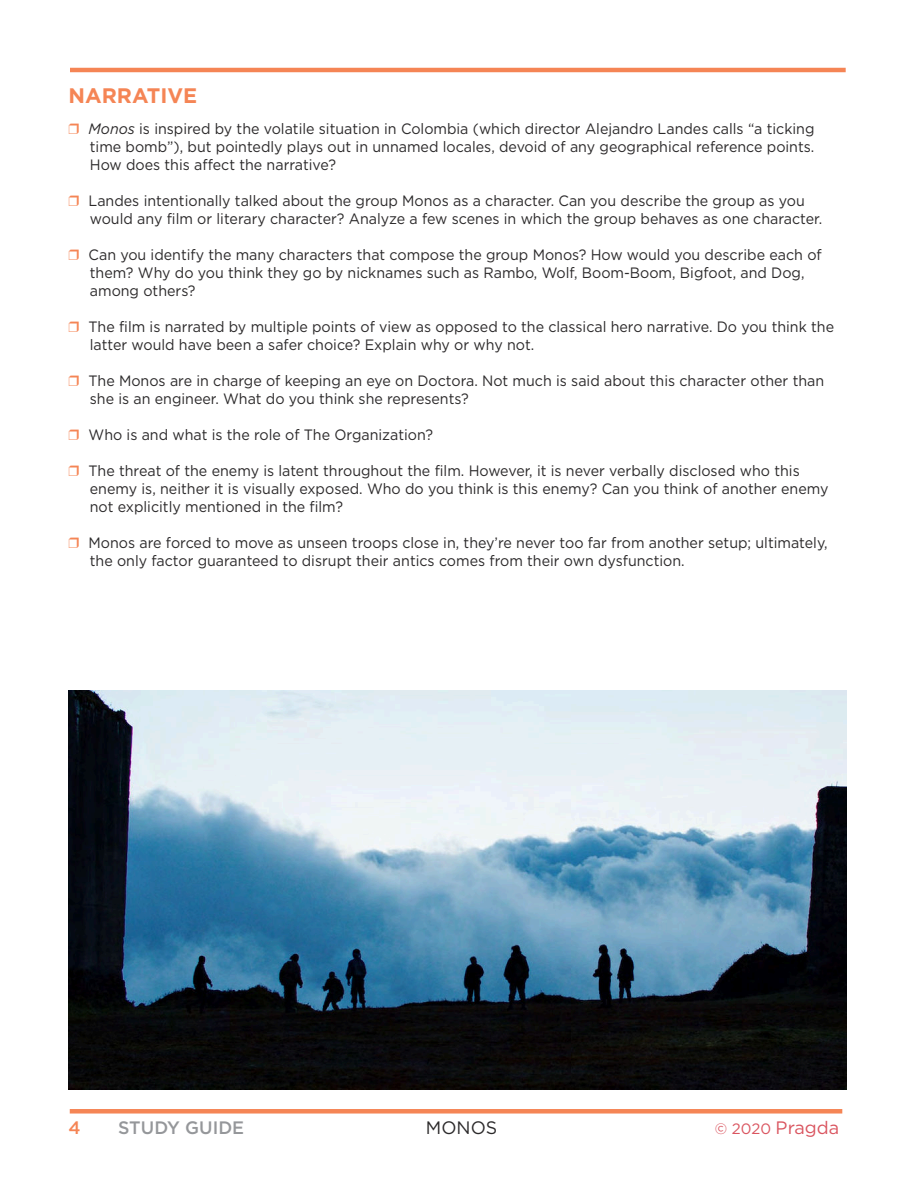
<style>
.page{position:relative;width:918px;height:1188px;background:#fff}
.page>*{position:absolute;margin:0;border:0;box-sizing:border-box;transform-origin:0 0}
.t1{font:700 21px "Gotham HTF";color:#f58555}
.t2{font:18px "Gotham HTF";color:#da5560}
.t3{font:500 18px "Gotham HTF";color:#95979a}
.t4{font:18px "Gotham HTF";color:#2b292a}
.t5{font:500 18px "Gotham HTF";color:#f58555}
.t6{font:15px/18px "Gotham HTF";color:#2b292a;scale:.95 1}
.s1{color:#f58555}
.s2{font-style:italic}
.s3{font-size:15px}
</style>
<div class="page">
<div style="left:70px;top:1109px;width:772px;height:5px;background:#f58555"></div>
<hr style="left:70px;top:68px;width:776px;height:4px;background:#f58555">
<img style="left:69px;top:691px;width:777px;height:399px">
<h1 class="t1" style="left:69px;top:86px;width:130px">NARRATIVE</h1>
<p class="t6" style="left:90px;top:121px;width:764px;text-align:justify;text-indent:-21px"><span class="s1">❒</span> <span class="s2">Monos</span> is inspired by the volatile situation in Colombia (which director Alejandro Landes calls “a ticking time bomb”), but pointedly plays out in unnamed locales, devoid of any geographical reference points.<br>How does this affect the narrative?</p>
<p class="t6" style="left:90px;top:193px;width:772px;text-indent:-21px"><span class="s1">❒</span> Landes intentionally talked about the group Monos as a character. Can you describe the group as you would any film or literary character? Analyze a few scenes in which the group behaves as one character.</p>
<p class="t6" style="left:90px;top:247px;width:772px;text-indent:-21px"><span class="s1">❒</span> Can you identify the many characters that compose the group Monos? How would you describe each of them? Why do you think they go by nicknames such as Rambo, Wolf, Boom-Boom, Bigfoot, and Dog, among others?</p>
<p class="t6" style="left:90px;top:319px;width:785px;text-indent:-21px"><span class="s1">❒</span> The film is narrated by multiple points of view as opposed to the classical hero narrative. Do you think the latter would have been a safer choice? Explain why or why not.</p>
<p class="t6" style="left:90px;top:373px;width:775px;text-indent:-21px"><span class="s1">❒</span> The Monos are in charge of keeping an eye on Doctora. Not much is said about this character other than she is an engineer. What do you think she represents?</p>
<p class="t6" style="left:69px;top:427px;width:385px"><span class="s1">❒</span> Who is and what is the role of The Organization?</p>
<p class="t6" style="left:90px;top:463px;width:779px;text-indent:-21px"><span class="s1">❒</span> The threat of the enemy is latent throughout the film. However, it is never verbally disclosed who this enemy is, neither it is visually exposed. Who do you think is this enemy? Can you think of another enemy not explicitly mentioned in the film?</p>
<p class="t6" style="left:90px;top:535px;width:778px;text-indent:-21px"><span class="s1">❒</span> Monos are forced to move as unseen troops close in, they’re never too far from another setup; ultimately, the only factor guaranteed to disrupt their antics comes from their own dysfunction.</p>
<p class="t5" style="left:69px;top:1117px;width:14px">4</p>
<p class="t3" style="left:118px;top:1117px;width:128px">STUDY GUIDE</p>
<p class="t4" style="left:426px;top:1120px;width:73px">MONOS</p>
<p class="t2" style="left:715px;top:1120px;width:126px"><span class="s3">© 2020</span> Pragda</p>
</div>
